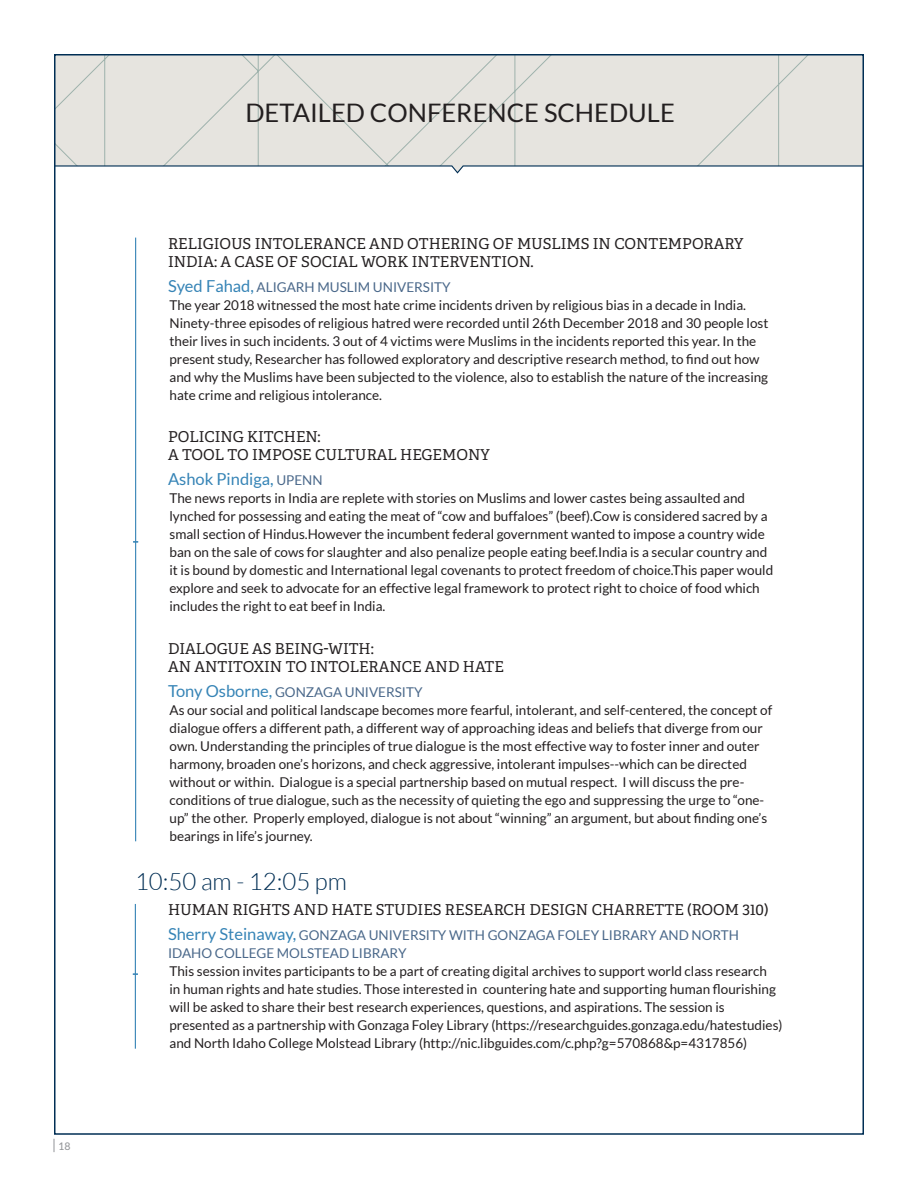
<style>
.page{position:relative;width:918px;height:1188px;background:#fff}
.page>*{position:absolute;margin:0;border:0;box-sizing:border-box;transform-origin:0 0}
.t1{font:25.5px "Lato";color:#231f20}
.t2{font:300 24px "Lato";color:#002e54}
.t3{font:16.5px "Lato";color:#3684b6}
.t4{font:15px/18px "Adelle";color:#231f20}
.t5{font:13.5px/18px "Lato";color:#231f20}
.t6{font:13.5px/18px "Lato";color:#4a688a}
.t7{font:500 10.5px "Lato";color:#939598}
.s1{font-size:16.5px;color:#3684b6}
.s2{color:#4a688a}
.s3{font-size:13.5px;color:#4a688a}
</style>
<div class="page">
<svg style="left:54px;top:1139px;width:1px;height:13px"></svg>
<div style="left:57px;top:57px;width:804px;height:108px;background:#e6e4df"></div>
<svg style="left:57px;top:165px;width:804px;height:9px"></svg>
<hr style="left:135px;top:904px;width:1px;height:70px;background:#3684b6">
<hr style="left:135px;top:974px;width:1px;height:75px;background:#3684b6">
<hr style="left:135px;top:238px;width:1px;height:304px;background:#3684b6">
<hr style="left:135px;top:542px;width:1px;height:299px;background:#3684b6">
<p class="t7" style="left:59px;top:1138px;width:14px">18</p>
<h1 class="t1" style="left:245px;top:99px;width:431px">DETAILED CONFERENCE SCHEDULE</h1>
<p class="t4" style="left:168px;top:235px;width:577px">RELIGIOUS INTOLERANCE AND OTHERING OF MUSLIMS IN CONTEMPORARY<br>INDIA: A CASE OF SOCIAL WORK INTERVENTION.</p>
<p class="t5" style="left:168px;top:278px;width:602px"><span class="s1">Syed Fahad,</span> <span class="s2">ALIGARH MUSLIM UNIVERSITY<br></span>The year 2018 witnessed the most hate crime incidents driven by religious bias in a decade in India.<br>Ninety-three episodes of religious hatred were recorded until 26th December 2018 and 30 people lost their lives in such incidents. 3 out of 4 victims were Muslims in the incidents reported this year. In the present study, Researcher has followed exploratory and descriptive research method, to find out how and why the Muslims have been subjected to the violence, also to establish the nature of the increasing hate crime and religious intolerance.</p>
<p class="t4" style="left:168px;top:428px;width:323px">POLICING KITCHEN:<br>A TOOL TO IMPOSE CULTURAL HEGEMONY</p>
<p class="t3" style="left:168px;top:470px;width:156px">Ashok Pindiga, <span class="s3">UPENN</span></p>
<p class="t5" style="left:170px;top:489px;width:605px">The news reports in India are replete with stories on Muslims and lower castes being assaulted and lynched for possessing and eating the meat of “cow and buffaloes” (beef).Cow is considered sacred by a small section of Hindus.However the incumbent federal government wanted to impose a country wide ban on the sale of cows for slaughter and also penalize people eating beef.India is a secular country and it is bound by domestic and International legal covenants to protect freedom of choice.This paper would explore and seek to advocate for an effective legal framework to protect right to choice of food which includes the right to eat beef in India.</p>
<p class="t4" style="left:168px;top:640px;width:337px">DIALOGUE AS BEING-WITH:<br>AN ANTITOXIN TO INTOLERANCE AND HATE</p>
<p class="t5" style="left:168px;top:683px;width:606px"><span class="s1">Tony Osborne,</span> <span class="s2">GONZAGA UNIVERSITY<br></span>As our social and political landscape becomes more fearful, intolerant, and self-centered, the concept of dialogue offers a different path, a different way of approaching ideas and beliefs that diverge from our own. Understanding the principles of true dialogue is the most effective way to foster inner and outer harmony, broaden one’s horizons, and check aggressive, intolerant impulses--which can be directed without or within. Dialogue is a special partnership based on mutual respect. I will discuss the pre&shy;conditions of true dialogue, such as the necessity of quieting the ego and suppressing the urge to “one&shy;up” the other. Properly employed, dialogue is not about “winning” an argument, but about finding one’s bearings in life’s journey.</p>
<h2 class="t2" style="left:135px;top:869px;width:213px">10:50 am - 12:05 pm</h2>
<p class="t4" style="left:168px;top:901px;width:602px">HUMAN RIGHTS AND HATE STUDIES RESEARCH DESIGN CHARRETTE (ROOM 310)</p>
<p class="t6" style="left:168px;top:926px;width:573px"><span class="s1">Sherry Steinaway,</span> GONZAGA UNIVERSITY WITH GONZAGA FOLEY LIBRARY AND NORTH<br>IDAHO COLLEGE MOLSTEAD LIBRARY</p>
<p class="t5" style="left:170px;top:962px;width:615px">This session invites participants to be a part of creating digital archives to support world class research<br>in human rights and hate studies. Those interested in countering hate and supporting human flourishing will be asked to share their best research experiences, questions, and aspirations. The session is presented as a partnership with Gonzaga Foley Library (https://researchguides.gonzaga.edu/hatestudies) and North Idaho College Molstead Library (http://nic.libguides.com/c.php?g=570868&amp;p=4317856)</p>
</div>
